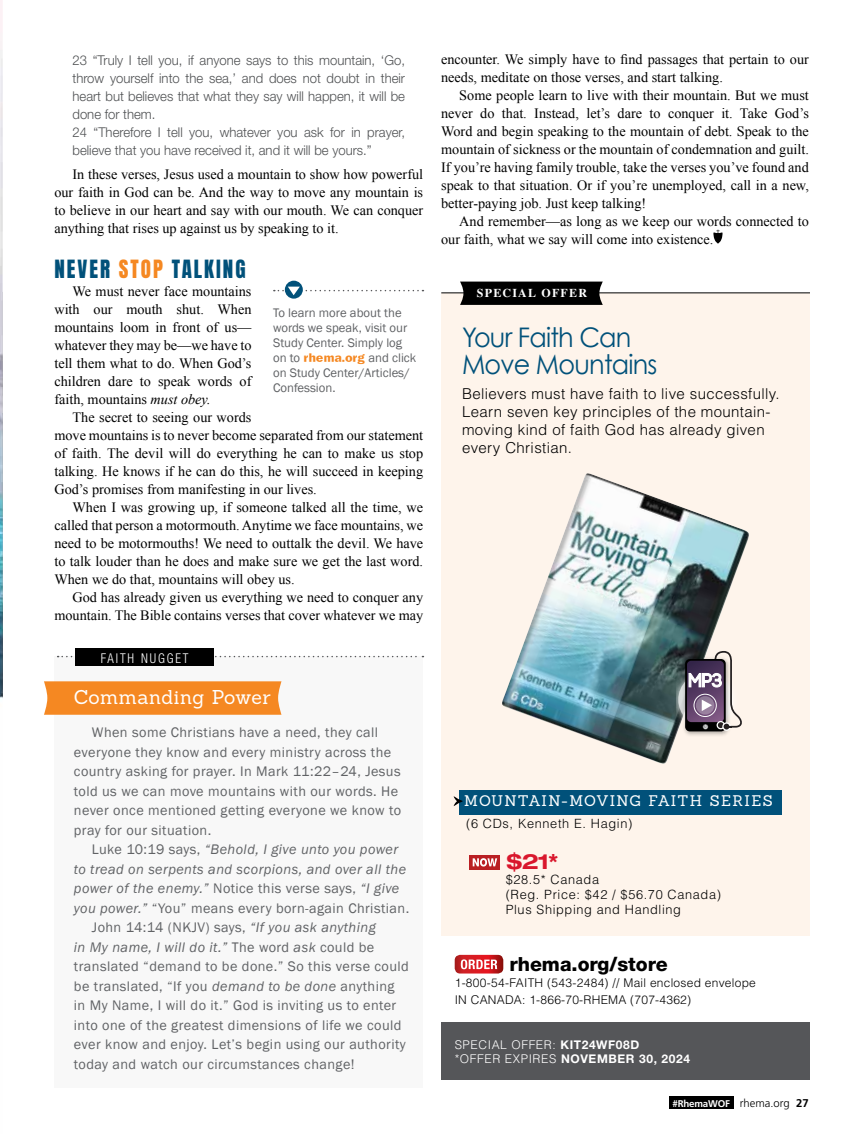
<style>
.page{position:relative;width:864px;height:1134px;background:#fff}
.page>*{position:absolute;margin:0;border:0;box-sizing:border-box;transform-origin:0 0}
.t1{font:27px/27px "Century Gothic";letter-spacing:-.03em;color:#01517a;scale:.94 1}
.t2{font:21px "Anton";letter-spacing:.095em;color:#01517a}
.t3{font:700 expanded 21px "Helvetica Neue";color:#d9172d}
.t4{font:800 19.5px "Helvetica Neue";color:#000}
.t5{font:19.5px "Sanchez";letter-spacing:.02em;color:#fff}
.t6{font:300 15px/18px "Helvetica";letter-spacing:.025em;color:#000}
.t7{font:15px "Sanchez";letter-spacing:.07em;color:#fff}
.t8{font:14.25px/18px "Times New Roman";color:#000;text-align:justify}
.t9{font:14.25px/19.5px "Franklin Gothic";letter-spacing:.03em;color:#606265}
.t10{font:italic 14.25px "Franklin Gothic";letter-spacing:.03em;color:#606265}
.t11{font:300 13.5px/18px "Helvetica Neue";color:#4e5052}
.t12{font:300 condensed 13.5px "Helvetica Neue";letter-spacing:.15em;color:#fff;scale:.94 1}
.t13{font:12.75px/15px "Franklin Gothic";color:#606265}
.t14{font:300 12.75px/15px "Helvetica";letter-spacing:.05em;color:#000}
.t15{font:300 12px/16.5px "Helvetica";letter-spacing:.02em;color:#000}
.t16{font:700 12px "Helvetica Neue";letter-spacing:.05em;color:#fff}
.t17{font:300 12px "Helvetica";letter-spacing:.05em;color:#fff}
.t18{font:700 12px "Times";letter-spacing:.1em;color:#fff}
.t19{font:700 9.75px "Frutiger";letter-spacing:-.02em;color:#fff}
.s1{color:#f58822}
.s2{font-style:italic}
.s3{font-family:"Franklin Gothic Black SSK";color:#f58822}
.s4{font-style:normal}
.s5{font-family:"Helvetica Neue";font-weight:700}
.s6{font-family:"Helvetica";font-weight:300}
.s7{font-weight:300;font-size:11.25px;color:#000}
.s8{font-size:11.25px;color:#000}
</style>
<div class="page">
<svg style="left:713px;top:230px;width:10px;height:14px"></svg>
<img style="left:0;top:0;width:2px;height:698px">
<div style="left:441px;top:293px;width:369px;height:777px;background:#fef4eb"></div>
<div style="left:441px;top:936px;width:369px;height:86px;background:#fff"></div>
<svg style="left:455px;top:955px;width:48px;height:19px"></svg>
<hr style="left:441px;top:292px;width:369px;height:1px;background:#000">
<svg style="left:460px;top:282px;width:143px;height:23px;background:#080808"></svg>
<div style="left:470px;top:855px;width:30px;height:14px;background:#ba1f23"></div>
<svg style="left:473px;top:858px;width:24px;height:9px"></svg>
<div style="left:669px;top:1097px;width:65px;height:12px;background:#000"></div>
<div style="left:441px;top:1022px;width:369px;height:58px;background:#555659"></div>
<div style="left:459px;top:790px;width:323px;height:24px;background:#01517a"></div>
<svg style="left:453px;top:796px;width:10px;height:10px"></svg>
<svg style="left:285px;top:281px;width:18px;height:18px"></svg>
<svg style="left:274px;top:287px;width:149px;height:8px"></svg>
<div style="left:54px;top:656px;width:369px;height:431px;background:#f8f8f8"></div>
<svg style="left:44px;top:681px;width:238px;height:34px;background:#f58c29"></svg>
<svg style="left:58px;top:656px;width:365px;height:1px"></svg>
<div style="left:75px;top:648px;width:139px;height:18px;background:#000"></div>
<img style="left:502px;top:473px;width:247px;height:291px">
<img style="left:676px;top:662px;width:67px;height:75px">
<img style="left:681px;top:655px;width:52px;height:83px">
<div style="left:685px;top:659px;width:41px;height:72px;background:#000;border-radius:5px"></div>
<svg style="left:687px;top:651px;width:56px;height:79px"></svg>
<p class="t11" style="left:73px;top:51px;width:334px">23 “Truly I tell you, if anyone says to this mountain, ‘Go, throw yourself into the sea,’ and does not doubt in their heart but believes that what they say will happen, it will be done for them.<br>24 “Therefore I tell you, whatever you ask for in prayer, believe that you have received it, and it will be yours.”</p>
<p class="t8" style="left:54px;top:165px;width:370px;text-indent:18px">In these verses, Jesus used a mountain to show how powerful our faith in God can be. And the way to move any mountain is to believe in our heart and say with our mouth. We can conquer anything that rises up against us by speaking to it.</p>
<h2 class="t2" style="left:54px;top:259px;width:193px">NEVER <span class="s1">STOP</span> TALKING</h2>
<p class="t8" style="left:54px;top:282px;width:199px;text-indent:18px">We must never face mountains with our mouth shut. When mountains loom in front of us— whatever they may be—we have to tell them what to do. When God’s children dare to speak words of faith, mountains <span class="s2">must obey.</span></p>
<p class="t8" style="left:54px;top:408px;width:370px;text-align:left;text-indent:18px">The secret to seeing our words<br>move mountains is to never become separated from our statement of faith. The devil will do everything he can to make us stop talking. He knows if he can do this, he will succeed in keeping God’s promises from manifesting in our lives.</p>
<p class="t8" style="left:54px;top:498px;width:370px;text-indent:18px">When I was growing up, if someone talked all the time, we called that person a motormouth. Anytime we face mountains, we need to be motormouths! We need to outtalk the devil. We have to talk louder than he does and make sure we get the last word.<br>When we do that, mountains will obey us.</p>
<p class="t8" style="left:54px;top:588px;width:370px;text-align:right">God has already given us everything we need to conquer any mountain. The Bible contains verses that cover whatever we may</p>
<p class="t13" style="left:273px;top:306px;width:145px">To learn more about the words we speak, visit our<br>Study Center. Simply log on to <span class="s3">rhema.org</span> and click on Study Center/Articles/<br>Confession.</p>
<p class="t12" style="left:101px;top:650px;width:95px">FAITH NUGGET</p>
<h3 class="t5" style="left:74px;top:685px;width:198px">Commanding Power</h3>
<p class="t9" style="left:74px;top:723px;width:329px;text-indent:18px">When some Christians have a need, they call everyone they know and every ministry across the country asking for prayer. In Mark 11:22–24, Jesus told us we can move mountains with our words. He never once mentioned getting everyone we know to pray for our situation.</p>
<p class="t10" style="left:92px;top:840px;width:308px"><span class="s4">Luke 10:19 says,</span> “Behold, I give unto you power</p>
<p class="t10" style="left:74px;top:860px;width:334px">to tread on serpents and scorpions, and over all the</p>
<p class="t10" style="left:74px;top:879px;width:327px">power of the enemy.” <span class="s4">Notice this verse says,</span> “I give</p>
<p class="t9" style="left:74px;top:898px;width:337px"><span class="s2">you power.”</span> “You” means every born-again Christian.</p>
<p class="t9" style="left:92px;top:918px;width:285px">John 14:14 (NKJV) says, <span class="s2">“If you ask anything</span></p>
<p class="t10" style="left:74px;top:938px;width:302px">in My name, I will do it.” <span class="s4">The word</span> ask <span class="s4">could be</span></p>
<p class="t9" style="left:74px;top:957px;width:337px">translated “demand to be done.” So this verse could</p>
<p class="t9" style="left:74px;top:976px;width:322px">be translated, “If you <span class="s2">demand to be done</span> anything</p>
<p class="t9" style="left:74px;top:996px;width:324px">in My Name, I will do it.” God is inviting us to enter</p>
<p class="t9" style="left:74px;top:1015px;width:329px">into one of the greatest dimensions of life we could</p>
<p class="t9" style="left:74px;top:1035px;width:333px">ever know and enjoy. Let’s begin using our authority</p>
<p class="t9" style="left:74px;top:1054px;width:282px">today and watch our circumstances change!</p>
<p class="t8" style="left:441px;top:50px;width:369px">encounter. We simply have to find passages that pertain to our needs, meditate on those verses, and start talking.</p>
<p class="t8" style="left:441px;top:86px;width:369px;text-indent:18px">Some people learn to live with their mountain. But we must never do that. Instead, let’s dare to conquer it. Take God’s Word and begin speaking to the mountain of debt. Speak to the mountain of sickness or the mountain of condemnation and guilt.<br>If you’re having family trouble, take the verses you’ve found and speak to that situation. Or if you’re unemployed, call in a new, better-paying job. Just keep talking!</p>
<p class="t8" style="left:441px;top:212px;width:369px;text-indent:18px">And remember—as long as we keep our words connected to our faith, what we say will come into existence.</p>
<p class="t18" style="left:477px;top:286px;width:112px">SPECIAL OFFER</p>
<h1 class="t1" style="left:462px;top:323px;width:210px">Your Faith Can<br>Move Mountains</h1>
<p class="t6" style="left:462px;top:384px;width:319px">Believers must have faith to live successfully.<br>Learn seven key principles of the mountain&shy;moving kind of faith God has already given every Christian.</p>
<p class="t7" style="left:464px;top:791px;width:310px">MOUNTAIN-MOVING FAITH SERIES</p>
<p class="t14" style="left:466px;top:816px;width:168px">(6 CDs, Kenneth E. Hagin)</p>
<h2 class="t3" style="left:506px;top:849px;width:54px">$21*</h2>
<p class="t14" style="left:506px;top:872px;width:217px">$28.5* Canada<br>(Reg. Price: $42 / $56.70 Canada)<br>Plus Shipping and Handling</p>
<h3 class="t4" style="left:509px;top:952px;width:160px">rhema.org/store</h3>
<p class="t15" style="left:455px;top:974px;width:303px">1-800-54-FAITH (543-2484) // Mail enclosed envelope<br>IN CANADA: 1-866-70-RHEMA (707-4362)</p>
<p class="t17" style="left:455px;top:1037px;width:186px">SPECIAL OFFER: <span class="s5">KIT24WF08D</span></p>
<p class="t16" style="left:455px;top:1051px;width:237px"><span class="s6">*OFFER EXPIRES</span> NOVEMBER 30, 2024</p>
<p class="t19" style="left:672px;top:1098px;width:138px">#RhemaWOF <span class="s7">rhema.org</span> <span class="s8">27</span></p>
</div>
